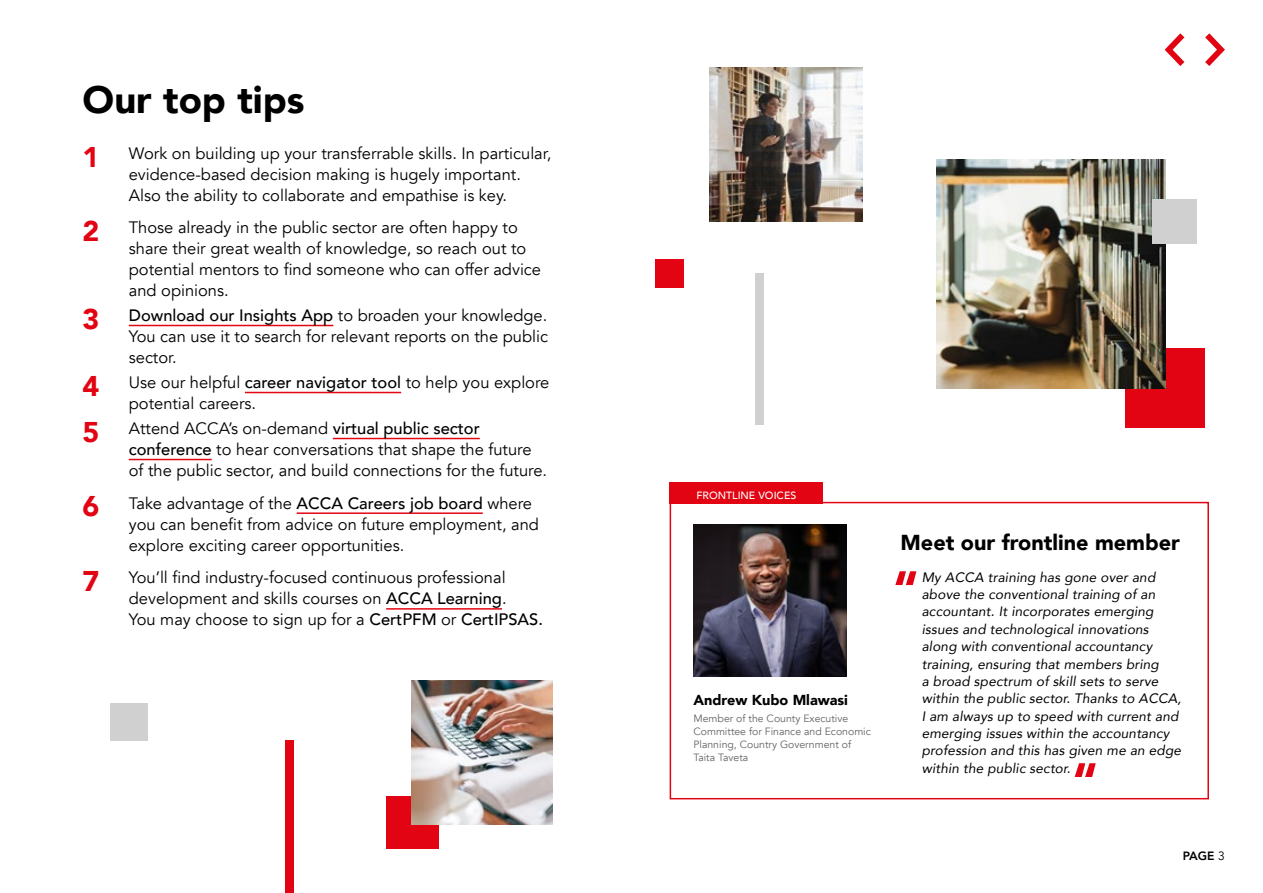
<style>
.page{position:relative;width:1263px;height:893px;background:#fff}
.page>*{position:absolute;margin:0;border:0;box-sizing:border-box;transform-origin:0 0}
.t1{font:900 38.25px "Avenir";color:#000}
.t2{font:900 21.6px "Avenir";color:#000}
.t3{font:16.5px/21px "Avenir";color:#000}
.t4{font:900 14.4px "Avenir";color:#000}
.t5{font:italic 13.65px/17.4px "Avenir";letter-spacing:.01em;color:#000}
.t6{font:800 12px "Avenir LT Pro";color:#000}
.t7{font:10.5px/13.2px "Avenir";color:#646363}
.t8{font:500 10.5px "Avenir";color:#fff}
.s1{font-weight:900;font-size:28.5px;color:#e20412}
.s2{font-weight:500}
.s3{font-weight:400}
</style>
<div class="page">
<div style="left:1125px;top:349px;width:80px;height:79px;background:#e20412"></div>
<div style="left:386px;top:796px;width:53px;height:52px;background:#e20412"></div>
<img style="left:709px;top:68px;width:154px;height:153px">
<img style="left:936px;top:159px;width:229px;height:229px">
<img style="left:411px;top:681px;width:141px;height:143px">
<div style="left:655px;top:260px;width:29px;height:28px;background:#e20412"></div>
<div style="left:1152px;top:199px;width:44px;height:44px;background:#d0d0d0"></div>
<div style="left:755px;top:273px;width:8px;height:151px;background:#d0d0d0"></div>
<div style="left:111px;top:704px;width:37px;height:37px;background:#d0d0d0"></div>
<svg style="left:1205px;top:33px;width:20px;height:33px"></svg>
<svg style="left:1165px;top:33px;width:19px;height:33px"></svg>
<hr style="left:129px;top:325px;width:204px;height:1px;background:#e30613">
<hr style="left:245px;top:392px;width:156px;height:1px;background:#e30613">
<hr style="left:333px;top:438px;width:147px;height:1px;background:#e30613">
<hr style="left:129px;top:459px;width:83px;height:1px;background:#e30613">
<hr style="left:297px;top:512px;width:186px;height:2px;background:#e30613">
<hr style="left:386px;top:608px;width:116px;height:2px;background:#e30613">
<div style="left:285px;top:741px;width:8px;height:152px;background:#e20412"></div>
<div style="left:670px;top:483px;width:153px;height:21px;background:#e20412"></div>
<div style="left:670px;top:502px;width:539px;height:297px;border:2px solid #e20412"></div>
<img style="left:694px;top:524px;width:152px;height:152px">
<svg style="left:895px;top:571px;width:21px;height:14px"></svg>
<svg style="left:1075px;top:763px;width:21px;height:14px"></svg>
<h1 class="t1" style="left:83px;top:67px;width:223px">Our top tips</h1>
<p class="t3" style="left:129px;top:143px;width:424px;text-indent:-46px"><span class="s1">1</span> Work on building up your transferrable skills. In particular, evidence-based decision making is hugely important.<br>Also the ability to collaborate and empathise is key.</p>
<p class="t3" style="left:129px;top:217px;width:414px;text-indent:-46px"><span class="s1">2</span> Those already in the public sector are often happy to share their great wealth of knowledge, so reach out to potential mentors to find someone who can offer advice and opinions.</p>
<p class="t3" style="left:129px;top:305px;width:421px;text-align:justify;text-indent:-46px"><span class="s1">3</span> <span class="s2">Download our Insights App</span> to broaden your knowledge.<br>You can use it to search for relevant reports on the public sector.</p>
<p class="t3" style="left:129px;top:372px;width:422px;text-indent:-46px"><span class="s1">4</span> Use our helpful <span class="s2">career navigator tool</span> to help you explore potential careers.</p>
<p class="t3" style="left:129px;top:418px;width:420px;text-indent:-46px"><span class="s1">5</span> Attend ACCA’s on-demand <span class="s2">virtual public sector conference</span> to hear conversations that shape the future of the public sector, and build connections for the future.</p>
<p class="t3" style="left:129px;top:493px;width:412px;text-indent:-46px"><span class="s1">6</span> Take advantage of the <span class="s2">ACCA Careers job board</span> where you can benefit from advice on future employment, and explore exciting career opportunities.</p>
<p class="t3" style="left:129px;top:567px;width:416px;text-indent:-46px"><span class="s1">7</span> You’ll find industry-focused continuous professional development and skills courses on <span class="s2">ACCA Learning</span>.<br>You may choose to sign up for a <span class="s2">CertPFM</span> or <span class="s2">CertIPSAS.</span></p>
<p class="t8" style="left:696px;top:486px;width:101px">FRONTLINE VOICES</p>
<p class="t4" style="left:693px;top:688px;width:156px">Andrew Kubo Mlawasi</p>
<p class="t7" style="left:693px;top:712px;width:179px">Member of the County Executive<br>Committee for Finance and Economic<br>Planning, Country Government of<br>Taita Taveta</p>
<h2 class="t2" style="left:900px;top:524px;width:281px">Meet our frontline member</h2>
<p class="t5" style="left:922px;top:568px;width:261px">My ACCA training has gone over and above the conventional training of an accountant. It incorporates emerging issues and technological innovations along with conventional accountancy training, ensuring that members bring<br>a broad spectrum of skill sets to serve within the public sector. Thanks to ACCA, I am always up to speed with current and emerging issues within the accountancy profession and this has given me an edge within the public sector.</p>
<p class="t6" style="left:1183px;top:848px;width:43px">PAGE <span class="s3">3</span></p>
</div>
